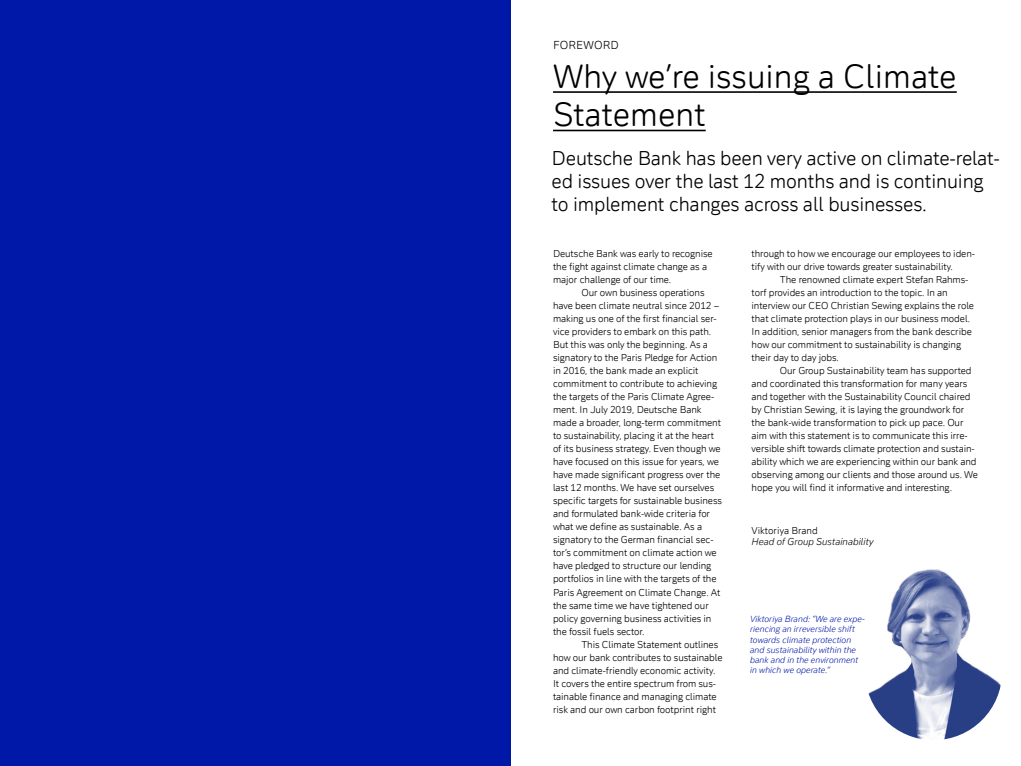
<style>
.page{position:relative;width:1021px;height:766px;background:#fff}
.page>*{position:absolute;margin:0;border:0;box-sizing:border-box;transform-origin:0 0}
.t1{font:32px/38.4px "Deutsche Bank Display";color:#000}
.t2{font:19px/22.8px "Deutsche Bank Display";letter-spacing:-.01em;color:#000}
.t3{font:11px "Deutsche Bank Display";letter-spacing:.01em;color:#000}
.t4{font:9.5px/13px "Deutsche Bank Display";letter-spacing:-.01em;color:#000}
.t5{font:italic 9.5px/11.4px "Deutsche Bank Display";color:#000}
.t6{font:italic 8.5px/10.2px "Deutsche Bank Display";color:#0018a8}
.s1{font-style:normal}
</style>
<div class="page">
<div style="left:0;top:0;width:510px;height:765px;background:#0018a8"></div>
<hr style="left:553px;top:91px;width:403px;height:2px;background:#000">
<hr style="left:553px;top:130px;width:152px;height:1px;background:#000">
<img style="left:865px;top:603px;width:137px;height:137px;border-radius:69px">
<img style="left:865px;top:569px;width:137px;height:106px">
<p class="t3" style="left:553px;top:38px;width:67px">FOREWORD</p>
<p class="t1" style="left:553px;top:56px;width:405px">Why we’re issuing a Climate<br>Statement</p>
<p class="t2" style="left:551px;top:146px;width:450px">Deutsche Bank has been very active on climate-relat&shy;ed issues over the last 12 months and is continuing to implement changes across all businesses.</p>
<p class="t4" style="left:553px;top:247px;width:161px">Deutsche Bank was early to recognise the fight against climate change as a major challenge of our time.</p>
<p class="t4" style="left:553px;top:286px;width:170px;text-indent:28px">Our own business operations have been climate neutral since 2012 – making us one of the first financial ser&shy;vice providers to embark on this path.<br>But this was only the beginning. As a signatory to the Paris Pledge for Action in 2016, the bank made an explicit commitment to contribute to achieving the targets of the Paris Climate Agree&shy;ment. In July 2019, Deutsche Bank made a broader, long-term commitment to sustainability, placing it at the heart of its business strategy. Even though we have focused on this issue for years, we have made significant progress over the last 12 months. We have set ourselves specific targets for sustainable business and formulated bank-wide criteria for what we define as sustainable. As a signatory to the German financial sec&shy;tor’s commitment on climate action we have pledged to structure our lending portfolios in line with the targets of the Paris Agreement on Climate Change. At the same time we have tightened our policy governing business activities in the fossil fuels sector.</p>
<p class="t4" style="left:553px;top:637px;width:171px;text-indent:28px">This Climate Statement outlines how our bank contributes to sustainable and climate-friendly economic activity.<br>It covers the entire spectrum from sus&shy;tainable finance and managing climate risk and our own carbon footprint right</p>
<p class="t4" style="left:751px;top:247px;width:225px">through to how we encourage our employees to iden&shy;tify with our drive towards greater sustainability.</p>
<p class="t4" style="left:751px;top:273px;width:224px;text-indent:28px">The renowned climate expert Stefan Rahms&shy;torf provides an introduction to the topic. In an interview our CEO Christian Sewing explains the role that climate protection plays in our business model.<br>In addition, senior managers from the bank describe how our commitment to sustainability is changing their day to day jobs.</p>
<p class="t4" style="left:751px;top:364px;width:228px;text-indent:28px">Our Group Sustainability team has supported and coordinated this transformation for many years and together with the Sustainability Council chaired by Christian Sewing, it is laying the groundwork for the bank-wide transformation to pick up pace. Our aim with this statement is to communicate this irre&shy;versible shift towards climate protection and sustain&shy;ability which we are experiencing within our bank and observing among our clients and those around us. We hope you will find it informative and interesting.</p>
<p class="t5" style="left:751px;top:524px;width:123px"><span class="s1">Viktoriya Brand<br></span>Head of Group Sustainability</p>
<p class="t6" style="left:750px;top:613px;width:116px">Viktoriya Brand: ”We are expe&shy;riencing an irreversible shift towards climate protection and sustainability within the bank and in the environment in which we operate.”</p>
</div>
